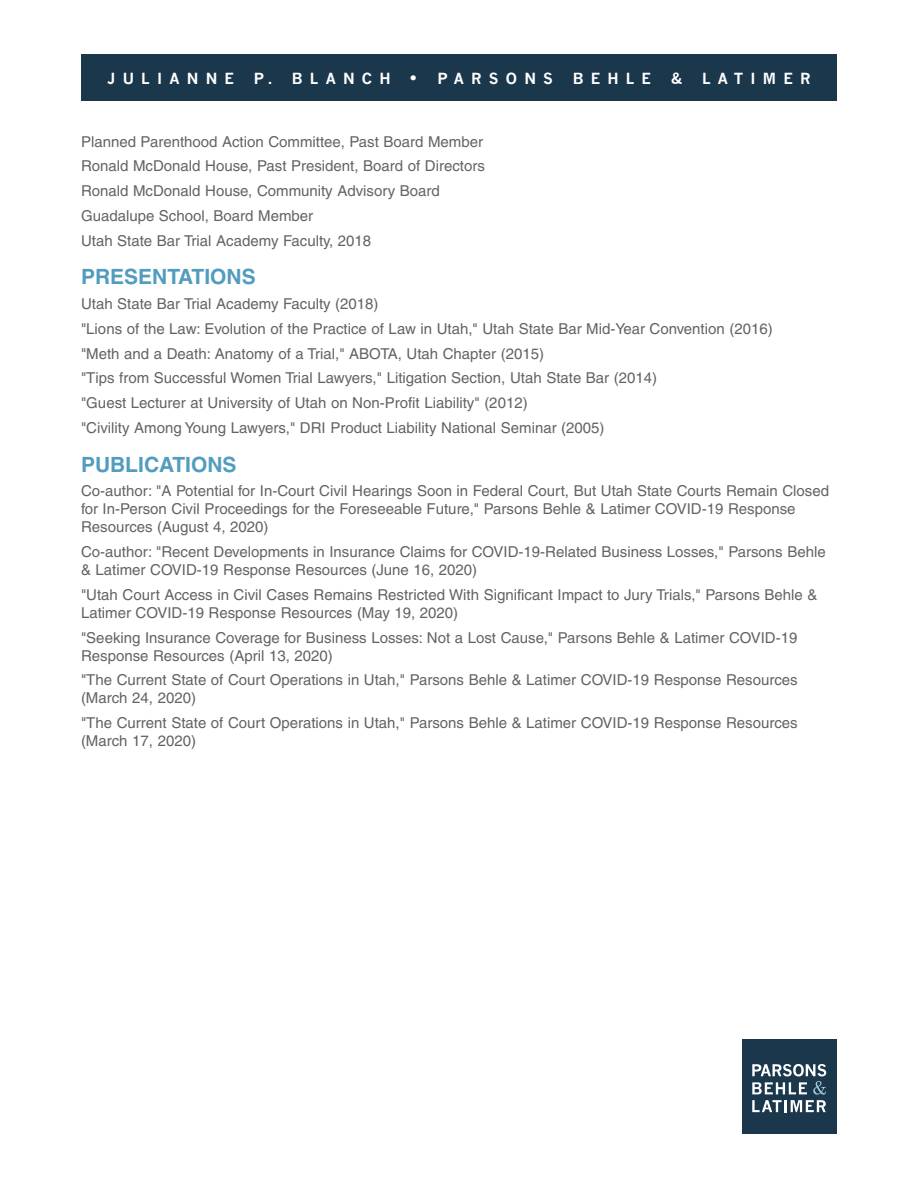
<style>
.page{position:relative;width:918px;height:1188px;background:#fff}
.page>*{position:absolute;margin:0;border:0;box-sizing:border-box;transform-origin:0 0}
.lists{font:700 21px "Helvetica CE";color:#529cbe}
.lists-2{font:15px/18px "Helvetica CE";color:#636366}
.t1{font:700 15px "News Gothic";letter-spacing:.48em;color:#fff}
.s1{font-size:18px}
</style>
<div class="page">
<div style="left:81px;top:54px;width:756px;height:47px;background:#1a374b"></div>
<div style="left:742px;top:1040px;width:95px;height:94px;background:#1a374b"></div>
<svg style="left:752px;top:1064px;width:74px;height:48px"></svg>
<p class="t1" style="left:107px;top:70px;width:128px">JULIANNE</p>
<p class="t1" style="left:254px;top:70px;width:164px">P. BLANCH <span class="s1">•</span></p>
<p class="t1" style="left:438px;top:70px;width:117px">PARSONS</p>
<p class="t1" style="left:573px;top:70px;width:80px">BEHLE</p>
<p class="t1" style="left:671px;top:70px;width:13px">&amp;</p>
<p class="t1" style="left:702px;top:70px;width:110px">LATIMER</p>
<p class="lists-2" style="left:81px;top:132px;width:404px">Planned Parenthood Action Committee, Past Board Member</p>
<p class="lists-2" style="left:81px;top:157px;width:405px">Ronald McDonald House, Past President, Board of Directors</p>
<p class="lists-2" style="left:81px;top:182px;width:360px">Ronald McDonald House, Community Advisory Board</p>
<p class="lists-2" style="left:81px;top:207px;width:234px">Guadalupe School, Board Member</p>
<p class="lists-2" style="left:81px;top:231px;width:292px">Utah State Bar Trial Academy Faculty, 2018</p>
<p class="lists" style="left:81px;top:264px;width:176px">PRESENTATIONS</p>
<p class="lists-2" style="left:81px;top:295px;width:299px">Utah State Bar Trial Academy Faculty (2018)</p>
<p class="lists-2" style="left:81px;top:320px;width:693px">"Lions of the Law: Evolution of the Practice of Law in Utah," Utah State Bar Mid-Year Convention (2016)</p>
<p class="lists-2" style="left:81px;top:344px;width:465px">"Meth and a Death: Anatomy of a Trial," ABOTA, Utah Chapter (2015)</p>
<p class="lists-2" style="left:81px;top:369px;width:578px">"Tips from Successful Women Trial Lawyers," Litigation Section, Utah State Bar (2014)</p>
<p class="lists-2" style="left:81px;top:394px;width:448px">"Guest Lecturer at University of Utah on Non-Profit Liability" (2012)</p>
<p class="lists-2" style="left:81px;top:419px;width:525px">"Civility Among Young Lawyers," DRI Product Liability National Seminar (2005)</p>
<p class="lists" style="left:81px;top:451px;width:157px">PUBLICATIONS</p>
<p class="lists-2" style="left:81px;top:482px;width:750px">Co-author: "A Potential for In-Court Civil Hearings Soon in Federal Court, But Utah State Courts Remain Closed for In-Person Civil Proceedings for the Foreseeable Future," Parsons Behle &amp; Latimer COVID-19 Response<br>Resources (August 4, 2020)</p>
<p class="lists-2" style="left:81px;top:543px;width:746px">Co-author: "Recent Developments in Insurance Claims for COVID-19-Related Business Losses," Parsons Behle &amp; Latimer COVID-19 Response Resources (June 16, 2020)</p>
<p class="lists-2" style="left:81px;top:585px;width:738px">"Utah Court Access in Civil Cases Remains Restricted With Significant Impact to Jury Trials," Parsons Behle &amp;<br>Latimer COVID-19 Response Resources (May 19, 2020)</p>
<p class="lists-2" style="left:81px;top:628px;width:718px">"Seeking Insurance Coverage for Business Losses: Not a Lost Cause," Parsons Behle &amp; Latimer COVID-19<br>Response Resources (April 13, 2020)</p>
<p class="lists-2" style="left:81px;top:671px;width:718px">"The Current State of Court Operations in Utah," Parsons Behle &amp; Latimer COVID-19 Response Resources (March 24, 2020)</p>
<p class="lists-2" style="left:81px;top:714px;width:718px">"The Current State of Court Operations in Utah," Parsons Behle &amp; Latimer COVID-19 Response Resources (March 17, 2020)</p>
</div>
